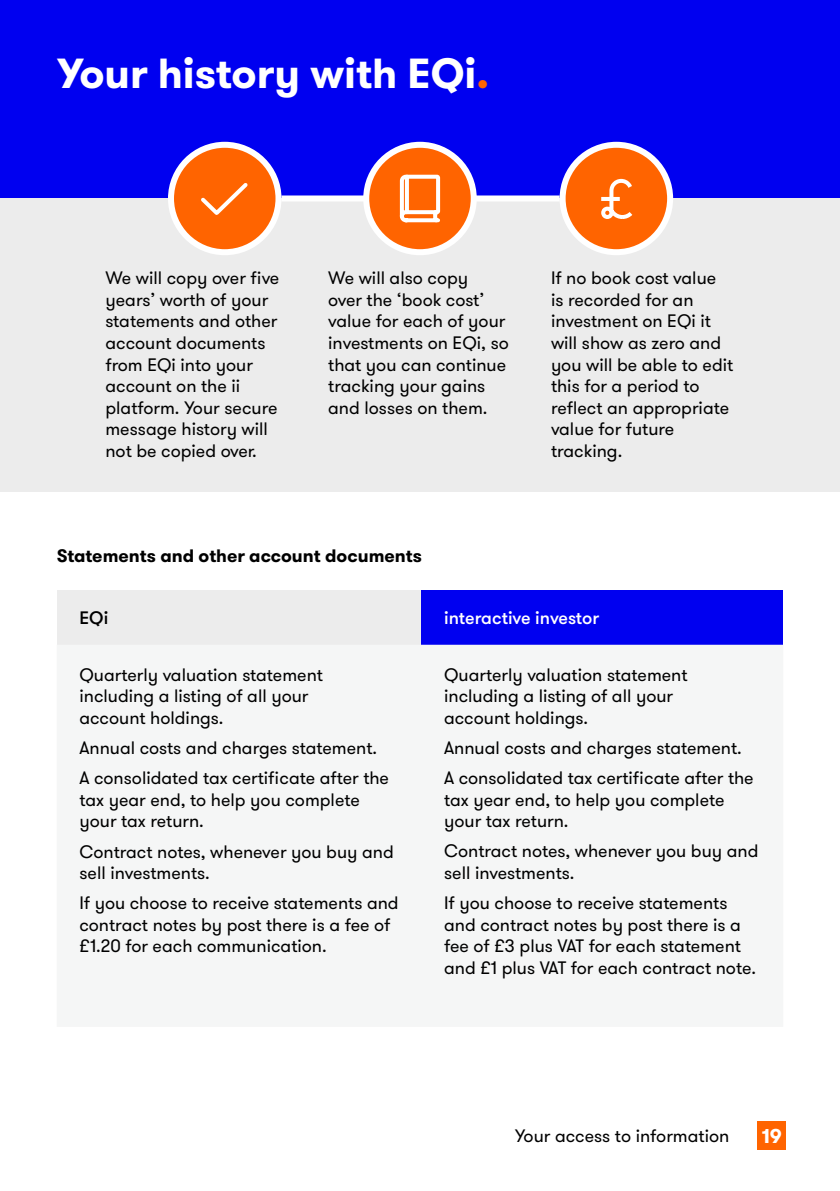
<style>
.page{position:relative;width:840px;height:1191px;background:#fff}
.page>*{position:absolute;margin:0;border:0;box-sizing:border-box;transform-origin:0 0}
.t1{font:700 42px "GT Walsheim";color:#fff}
.t2{font:700 20px "GT Walsheim";color:#fff}
.t3{font:18px/21.6px "GT Walsheim";color:#000}
.t4{font:700 18px "GT Walsheim";color:#000}
.t5{font:500 18px "GT Walsheim";color:#fff}
.t6{font:500 18px "GT Walsheim";color:#000}
.s1{color:#ff6400}
</style>
<div class="page">
<div style="left:0;top:0;width:839px;height:198px;background:#0000f0"></div>
<div style="left:0;top:198px;width:839px;height:294px;background:#ececec"></div>
<div style="left:281px;top:195px;width:278px;height:6px;background:#fff"></div>
<div style="left:757px;top:1121px;width:28px;height:28px;background:#ff6400"></div>
<div style="left:171px;top:145px;width:107px;height:107px;background:#ff6400;border-radius:50%"></div>
<div style="left:168px;top:142px;width:113px;height:113px;border:6px solid #fff;border-radius:50%"></div>
<svg style="left:201px;top:183px;width:47px;height:32px"></svg>
<div style="left:562px;top:145px;width:107px;height:107px;background:#ff6400;border-radius:50%"></div>
<div style="left:559px;top:142px;width:113px;height:113px;border:6px solid #fff;border-radius:50%"></div>
<svg style="left:601px;top:178px;width:32px;height:41px"></svg>
<div style="left:366px;top:145px;width:107px;height:107px;background:#ff6400;border-radius:50%"></div>
<div style="left:363px;top:142px;width:113px;height:113px;border:6px solid #fff;border-radius:50%"></div>
<svg style="left:399px;top:174px;width:42px;height:49px"></svg>
<div style="left:57px;top:590px;width:364px;height:55px;background:#ececec"></div>
<div style="left:421px;top:590px;width:361px;height:55px;background:#0000f0"></div>
<h1 class="t1" style="left:57px;top:46px;width:434px">Your history with EQi<span class="s1">.</span></h1>
<p class="t3" style="left:105px;top:267px;width:175px">We will copy over five years’ worth of your statements and other account documents from EQi into your account on the ii platform. Your secure message history will not be copied over.</p>
<p class="t3" style="left:328px;top:267px;width:182px">We will also copy<br>over the ‘book cost’ value for each of your investments on EQi, so that you can continue tracking your gains and losses on them.</p>
<p class="t3" style="left:550px;top:267px;width:184px">If no book cost value is recorded for an investment on EQi it will show as zero and you will be able to edit this for a period to reflect an appropriate value for future tracking.</p>
<p class="t4" style="left:57px;top:544px;width:366px">Statements and other account documents</p>
<p class="t6" style="left:79px;top:607px;width:30px">EQi</p>
<p class="t5" style="left:444px;top:607px;width:157px">interactive investor</p>
<p class="t3" style="left:79px;top:664px;width:245px">Quarterly valuation statement including a listing of all your account holdings.</p>
<p class="t3" style="left:79px;top:733px;width:311px;line-height:30px">Annual costs and charges statement.<br>A consolidated tax certificate after the</p>
<p class="t3" style="left:79px;top:789px;width:282px">tax year end, to help you complete your tax return.</p>
<p class="t3" style="left:79px;top:841px;width:316px">Contract notes, whenever you buy and sell investments.</p>
<p class="t3" style="left:79px;top:892px;width:320px">If you choose to receive statements and contract notes by post there is a fee of £1.20 for each communication.</p>
<p class="t3" style="left:444px;top:664px;width:245px">Quarterly valuation statement including a listing of all your account holdings.</p>
<p class="t3" style="left:444px;top:733px;width:311px;line-height:30px">Annual costs and charges statement.<br>A consolidated tax certificate after the</p>
<p class="t3" style="left:444px;top:789px;width:282px">tax year end, to help you complete your tax return.</p>
<p class="t3" style="left:444px;top:841px;width:316px">Contract notes, whenever you buy and sell investments.</p>
<p class="t3" style="left:444px;top:892px;width:313px">If you choose to receive statements and contract notes by post there is a fee of £3 plus VAT for each statement and £1 plus VAT for each contract note.</p>
<p class="t3" style="left:514px;top:1125px;width:216px">Your access to information</p>
<p class="t2" style="left:761px;top:1123px;width:22px">19</p>
</div>
